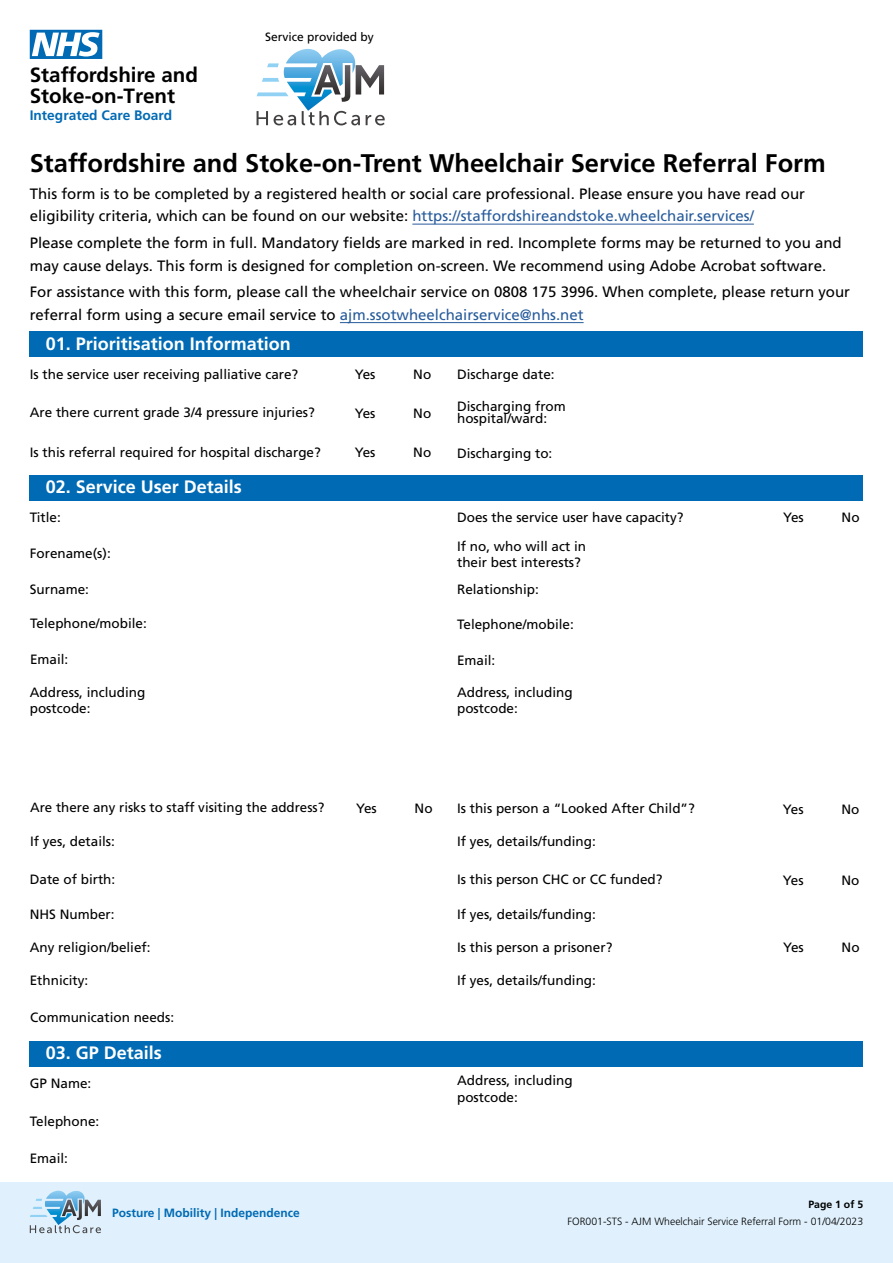
<style>
.page{position:relative;width:893px;height:1263px;background:#fff}
.page>*{position:absolute;margin:0;border:0;box-sizing:border-box;transform-origin:0 0}
.t1{font:700 25.5px "Frutiger LT Std";color:#000}
.t2{font:700 20.55px/21px "Frutiger LT Std";color:#000}
.t3{font:700 18px "Frutiger LT Std";color:#fff}
.t4{font:15px/22.5px "Frutiger LT Std";color:#000}
.t5{font:700 13.8px "Frutiger LT Std";color:#006ab4}
.t6{font:13.5px/16.2px "Frutiger LT Std";color:#000}
.t7{font:13.35px "Frutiger LT Std";color:#000}
.t8{font:700 12px "Frutiger LT Std";color:#006ab4}
.t9{font:12px "Frutiger LT Std";color:#000}
.t10{font:300 10.5px "Frutiger LT Std";color:#000}
.t11{font:700 10.5px "Frutiger LT Std";color:#000}
.s1{color:#275b9b}
</style>
<div class="page">
<div style="left:30px;top:1041px;width:833px;height:25px;background:#006ab4"></div>
<div style="left:30px;top:475px;width:833px;height:26px;background:#006ab4"></div>
<div style="left:30px;top:331px;width:833px;height:26px;background:#006ab4"></div>
<svg style="left:257px;top:49px;width:128px;height:76px"></svg>
<svg style="left:30px;top:30px;width:72px;height:29px"></svg>
<hr style="left:340px;top:322px;width:244px;height:1px;background:#275b9b">
<hr style="left:412px;top:224px;width:342px;height:1px;background:#275b9b">
<div style="left:0;top:1182px;width:893px;height:81px;background:#e0f1fd"></div>
<svg style="left:30px;top:1190px;width:71px;height:43px"></svg>
<p class="t9" style="left:265px;top:30px;width:110px">Service provided by</p>
<h2 class="t2" style="left:30px;top:65px;width:170px">Staffordshire and<br>Stoke-on-Trent</h2>
<p class="t5" style="left:30px;top:107px;width:144px">Integrated Care Board</p>
<h1 class="t1" style="left:30px;top:148px;width:798px">Staffordshire and Stoke-on-Trent Wheelchair Service Referral Form</h1>
<p class="t4" style="left:30px;top:183px;width:777px">This form is to be completed by a registered health or social care professional. Please ensure you have read our eligibility criteria, which can be found on our website: <span class="s1">https://staffordshireandstoke.wheelchair.services/</span></p>
<p class="t4" style="left:30px;top:232px;width:813px">Please complete the form in full. Mandatory fields are marked in red. Incomplete forms may be returned to you and may cause delays. This form is designed for completion on-screen. We recommend using Adobe Acrobat software.</p>
<p class="t4" style="left:30px;top:281px;width:822px">For assistance with this form, please call the wheelchair service on 0808 175 3996. When complete, please return your referral form using a secure email service to <span class="s1">ajm.ssotwheelchairservice@nhs.net</span></p>
<h3 class="t3" style="left:46px;top:333px;width:247px">01. Prioritisation Information</h3>
<p class="t6" style="left:30px;top:367px;width:270px">Is the service user receiving palliative care?</p>
<p class="t6" style="left:355px;top:367px;width:22px">Yes</p>
<p class="t6" style="left:413px;top:367px;width:19px">No</p>
<p class="t6" style="left:457px;top:366px;width:99px">Discharge date:</p>
<p class="t6" style="left:30px;top:405px;width:287px">Are there current grade 3/4 pressure injuries?</p>
<p class="t6" style="left:355px;top:405px;width:22px">Yes</p>
<p class="t6" style="left:413px;top:405px;width:19px">No</p>
<p class="t6" style="left:457px;top:401px;width:110px;line-height:12px">Discharging from hospital/ward:</p>
<p class="t6" style="left:30px;top:444px;width:293px">Is this referral required for hospital discharge?</p>
<p class="t6" style="left:355px;top:444px;width:22px">Yes</p>
<p class="t6" style="left:413px;top:444px;width:19px">No</p>
<p class="t6" style="left:457px;top:445px;width:97px">Discharging to:</p>
<h3 class="t3" style="left:46px;top:477px;width:198px">02. Service User Details</h3>
<p class="t6" style="left:30px;top:509px;width:33px">Title:</p>
<p class="t6" style="left:30px;top:545px;width:83px">Forename(s):</p>
<p class="t6" style="left:30px;top:581px;width:61px">Surname:</p>
<p class="t6" style="left:457px;top:509px;width:228px">Does the service user have capacity?</p>
<p class="t6" style="left:783px;top:509px;width:22px">Yes</p>
<p class="t6" style="left:842px;top:509px;width:19px">No</p>
<p class="t6" style="left:457px;top:538px;width:131px">If no, who will act in their best interests?</p>
<p class="t6" style="left:457px;top:582px;width:83px">Relationship:</p>
<p class="t6" style="left:30px;top:615px;width:118px">Telephone/mobile:</p>
<p class="t6" style="left:30px;top:651px;width:40px">Email:</p>
<p class="t6" style="left:457px;top:616px;width:118px">Telephone/mobile:</p>
<p class="t6" style="left:457px;top:652px;width:40px">Email:</p>
<p class="t6" style="left:30px;top:684px;width:117px">Address, including postcode:</p>
<p class="t6" style="left:457px;top:684px;width:117px">Address, including postcode:</p>
<p class="t7" style="left:30px;top:800px;width:296px">Are there any risks to staff visiting the address?</p>
<p class="t6" style="left:356px;top:800px;width:22px">Yes</p>
<p class="t6" style="left:415px;top:800px;width:19px">No</p>
<p class="t6" style="left:30px;top:833px;width:86px">If yes, details:</p>
<p class="t6" style="left:30px;top:871px;width:87px">Date of birth:</p>
<p class="t6" style="left:30px;top:906px;width:86px">NHS Number:</p>
<p class="t6" style="left:30px;top:940px;width:122px">Any religion/belief:</p>
<p class="t6" style="left:30px;top:972px;width:60px">Ethnicity:</p>
<p class="t6" style="left:30px;top:1009px;width:146px">Communication needs:</p>
<h3 class="t3" style="left:46px;top:1042px;width:118px">03. GP Details</h3>
<p class="t6" style="left:30px;top:1076px;width:63px">GP Name:</p>
<p class="t6" style="left:30px;top:1113px;width:71px">Telephone:</p>
<p class="t6" style="left:30px;top:1151px;width:40px">Email:</p>
<p class="t8" style="left:112px;top:1205px;width:189px">Posture | Mobility | Independence</p>
<p class="t6" style="left:457px;top:800px;width:239px">Is this person a “Looked After Child”?</p>
<p class="t6" style="left:783px;top:801px;width:22px">Yes</p>
<p class="t6" style="left:841px;top:801px;width:19px">No</p>
<p class="t6" style="left:457px;top:833px;width:140px">If yes, details/funding:</p>
<p class="t6" style="left:457px;top:871px;width:207px">Is this person CHC or CC funded?</p>
<p class="t6" style="left:783px;top:872px;width:22px">Yes</p>
<p class="t6" style="left:841px;top:872px;width:19px">No</p>
<p class="t6" style="left:457px;top:907px;width:140px">If yes, details/funding:</p>
<p class="t6" style="left:457px;top:939px;width:157px">Is this person a prisoner?</p>
<p class="t6" style="left:783px;top:940px;width:22px">Yes</p>
<p class="t6" style="left:842px;top:940px;width:19px">No</p>
<p class="t6" style="left:457px;top:972px;width:140px">If yes, details/funding:</p>
<p class="t6" style="left:457px;top:1073px;width:117px">Address, including postcode:</p>
<p class="t11" style="left:808px;top:1198px;width:56px">Page 1 of 5</p>
<p class="t10" style="left:567px;top:1215px;width:297px">FOR001-STS - AJM Wheelchair Service Referral Form - 01/04/2023</p>
</div>
